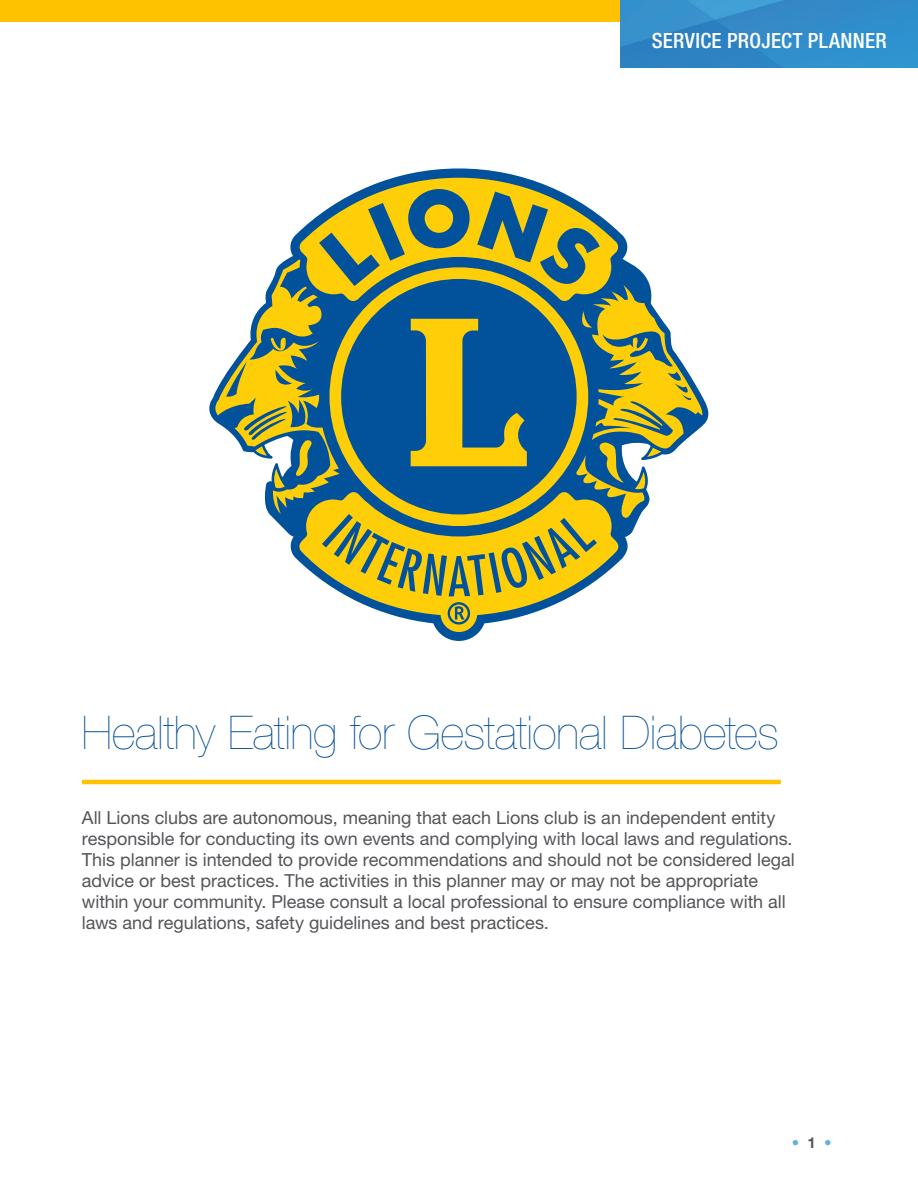
<style>
.page{position:relative;width:918px;height:1188px;background:#fff}
.page>*{position:absolute;margin:0;border:0;box-sizing:border-box;transform-origin:0 0}
.Headline{font:200 46.5px "Helvetica Neue LT Std";letter-spacing:-.01em;color:#014d95}
.Cause-Eyebrow{font:500 condensed 21px "Helvetica Neue LT Std";letter-spacing:.015em;color:#fff}
.Global_Intro{font:18px/21px "Helvetica Neue LT Std";letter-spacing:-.005em;color:#54555a}
.t1{font:100 15px "Helvetica Neue LT Std";color:#64b0e1}
.s1{font-weight:700;color:#54555a}
</style>
<div class="page">
<div style="left:0;top:0;width:918px;height:21px;background:#fec200"></div>
<img style="left:620px;top:0;width:298px;height:68px">
<hr style="left:82px;top:780px;width:699px;height:4px;background:#fec200">
<svg style="left:209px;top:168px;width:499px;height:473px"></svg>
<p class="Cause-Eyebrow" style="left:652px;top:28px;width:236px">SERVICE PROJECT PLANNER</p>
<p class="Headline" style="left:82px;top:706px;width:699px">Healthy Eating for Gestational Diabetes</p>
<p class="Global_Intro" style="left:82px;top:807px;width:714px">All Lions clubs are autonomous, meaning that each Lions club is an independent entity responsible for conducting its own events and complying with local laws and regulations.<br>This planner is intended to provide recommendations and should not be considered legal advice or best practices. The activities in this planner may or may not be appropriate within your community. Please consult a local professional to ensure compliance with all laws and regulations, safety guidelines and best practices.</p>
<p class="t1" style="left:792px;top:1134px;width:42px">• <span class="s1">1</span> •</p>
</div>
